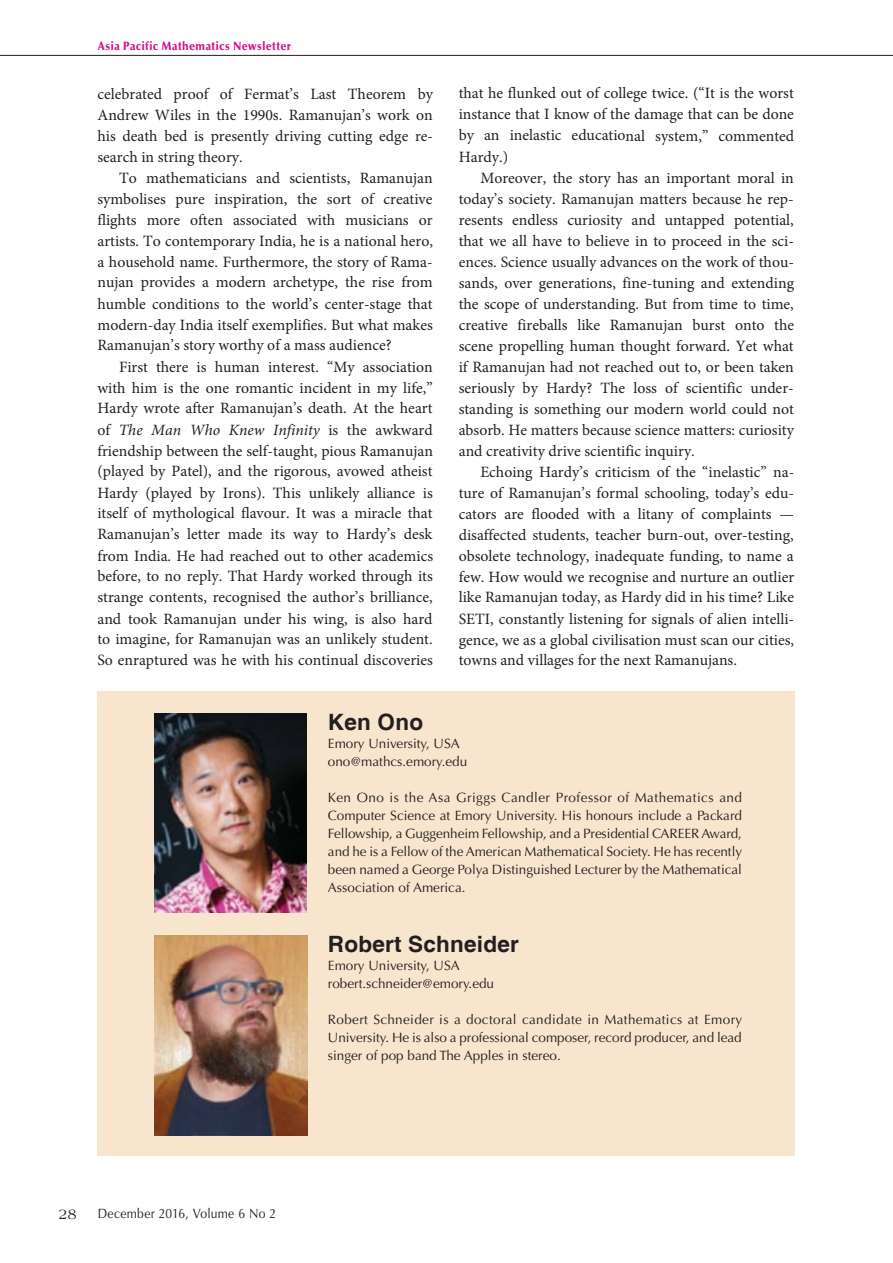
<style>
.page{position:relative;width:893px;height:1263px;background:#fff}
.page>*{position:absolute;margin:0;border:0;box-sizing:border-box;transform-origin:0 0}
.t1{font:700 22.5px "Helvetica";letter-spacing:.01em;color:#231f20}
.t2{font:15.75px/21px "Minion Pro";color:#231f20;text-align:justify}
.t3{font:15px "Americana Std";color:#231f20;scale:.9 1}
.t4{font:13.5px/18px "Optima LT Std";color:#231f20}
.t5{font:13.5px "Optima LT Std";letter-spacing:.025em;color:#231f20;scale:.9 1}
.t6{font:900 12px "Optima LT Std";letter-spacing:.04em;color:#cf118c;scale:.9 1}
.s1{font-style:italic}
</style>
<div class="page">
<hr style="left:0;top:55px;width:893px;height:1px;background:#231f20">
<div style="left:98px;top:691px;width:697px;height:464px;background:#f8e5cd"></div>
<img style="left:154px;top:714px;width:153px;height:199px">
<img style="left:154px;top:935px;width:154px;height:200px">
<p class="t6" style="left:98px;top:39px;width:216px">Asia Pacific Mathematics Newsletter</p>
<p class="t2" style="left:97px;top:84px;width:337px">celebrated proof of Fermat’s Last Theorem by Andrew Wiles in the 1990s. Ramanujan’s work on his death bed is presently driving cutting edge re&shy;search in string theory.</p>
<p class="t2" style="left:97px;top:168px;width:337px;text-indent:22px">To mathematicians and scientists, Ramanujan symbolises pure inspiration, the sort of creative flights more often associated with musicians or artists. To contemporary India, he is a national hero, a household name. Furthermore, the story of Rama&shy;nujan provides a modern archetype, the rise from humble conditions to the world’s center-stage that modern-day India itself exemplifies. But what makes Ramanujan’s story worthy of a mass audience?</p>
<p class="t2" style="left:97px;top:357px;width:337px;text-indent:22px">First there is human interest. “My association with him is the one romantic incident in my life,” Hardy wrote after Ramanujan’s death. At the heart of <span class="s1">The Man Who Knew Infinity</span> is the awkward friendship between the self-taught, pious Ramanujan (played by Patel), and the rigorous, avowed atheist Hardy (played by Irons). This unlikely alliance is itself of mythological flavour. It was a miracle that Ramanujan’s letter made its way to Hardy’s desk from India. He had reached out to other academics before, to no reply. That Hardy worked through its strange contents, recognised the author’s brilliance, and took Ramanujan under his wing, is also hard to imagine, for Ramanujan was an unlikely student.<br>So enraptured was he with his continual discoveries</p>
<p class="t2" style="left:459px;top:84px;width:337px">that he flunked out of college twice. (“It is the worst instance that I know of the damage that can be done by an inelastic educational system,” commented Hardy.)</p>
<p class="t2" style="left:459px;top:168px;width:337px;text-indent:22px">Moreover, the story has an important moral in today’s society. Ramanujan matters because he rep&shy;resents endless curiosity and untapped potential, that we all have to believe in to proceed in the sci&shy;ences. Science usually advances on the work of thou&shy;sands, over generations, fine-tuning and extending the scope of understanding. But from time to time, creative fireballs like Ramanujan burst onto the scene propelling human thought forward. Yet what if Ramanujan had not reached out to, or been taken seriously by Hardy? The loss of scientific under&shy;standing is something our modern world could not absorb. He matters because science matters: curiosity and creativity drive scientific inquiry.</p>
<p class="t2" style="left:459px;top:462px;width:337px;text-indent:22px">Echoing Hardy’s criticism of the “inelastic” na&shy;ture of Ramanujan’s formal schooling, today’s edu&shy;cators are flooded with a litany of complaints — disaffected students, teacher burn-out, over-testing, obsolete technology, inadequate funding, to name a few. How would we recognise and nurture an outlier like Ramanujan today, as Hardy did in his time? Like SETI, constantly listening for signals of alien intelli&shy;gence, we as a global civilisation must scan our cities, towns and villages for the next Ramanujans.</p>
<h1 class="t1" style="left:328px;top:709px;width:97px">Ken Ono</h1>
<p class="t4" style="left:328px;top:735px;width:141px">Emory University, USA ono@mathcs.emory.edu</p>
<p class="t4" style="left:328px;top:789px;width:416px;text-align:justify">Ken Ono is the Asa Griggs Candler Professor of Mathematics and Computer Science at Emory University. His honours include a Packard Fellowship, a Guggenheim Fellowship, and a Presidential CAREER Award, and he is a Fellow of the American Mathematical Society. He has recently been named a George Polya Distinguished Lecturer by the Mathematical Association of America.</p>
<h1 class="t1" style="left:328px;top:931px;width:192px">Robert Schneider</h1>
<p class="t4" style="left:328px;top:957px;width:168px">Emory University, USA robert.schneider@emory.edu</p>
<p class="t4" style="left:328px;top:1011px;width:416px;text-align:justify">Robert Schneider is a doctoral candidate in Mathematics at Emory University. He is also a professional composer, record producer, and lead singer of pop band The Apples in stereo.</p>
<p class="t3" style="left:59px;top:1205px;width:21px">28</p>
<p class="t5" style="left:98px;top:1207px;width:200px">December 2016, Volume 6 No 2</p>
</div>
